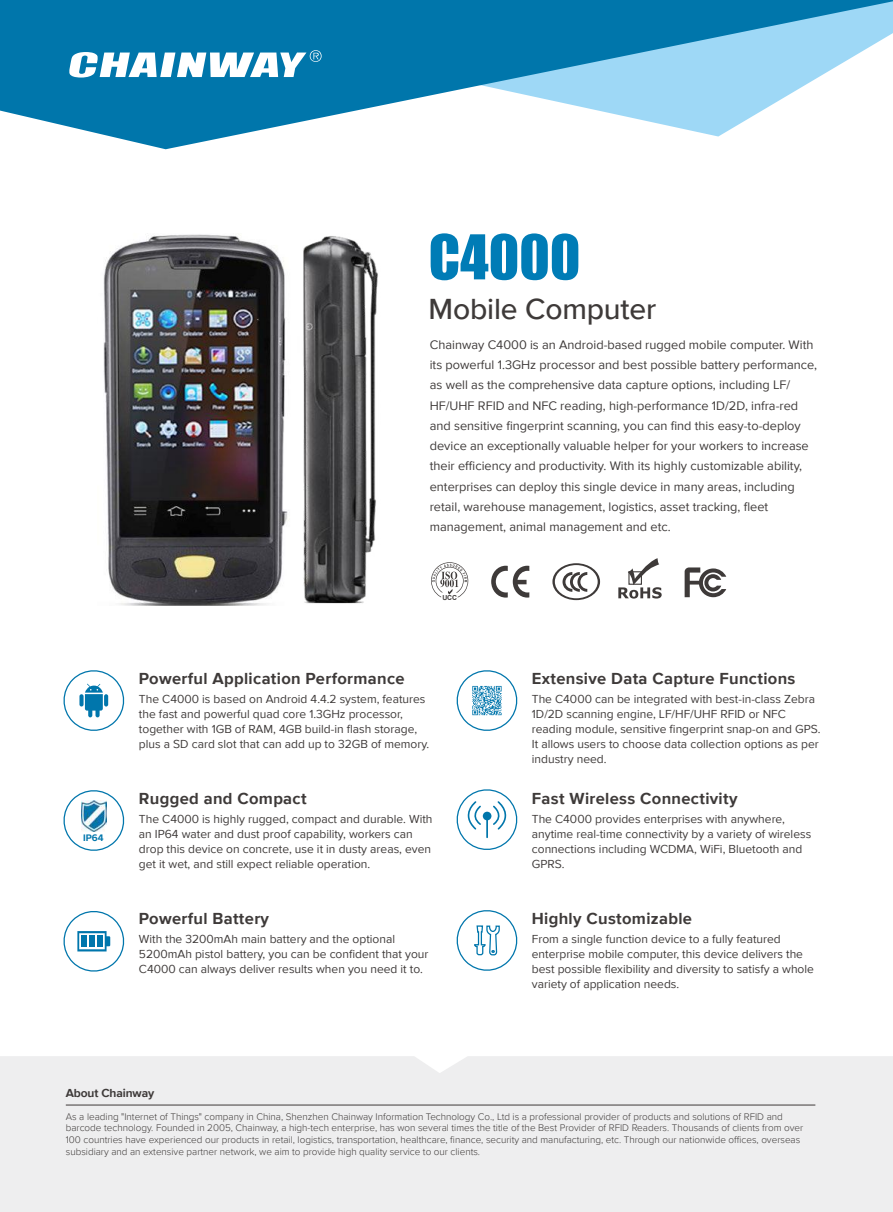
<style>
.page{position:relative;width:893px;height:1212px;background:#fff}
.page>*{position:absolute;margin:0;border:0;box-sizing:border-box;transform-origin:0 0}
.t1{font:57px "Impact";color:#007cb6}
.t2{font:500 30px "Proxima Nova";letter-spacing:-.005em;color:#3e3a39}
.t3{font:700 16.5px "Proxima Nova";letter-spacing:.02em;color:#3e3a39}
.t4{font:12.75px/20.2px "Proxima Nova";color:#3e3a39}
.t5{font:12px/15px "Proxima Nova";color:#3e3a39}
.t6{font:700 12px "Proxima Nova";letter-spacing:-.01em;color:#3e3a39}
.t7{font:300 9.9px/11.6px "Proxima Nova";color:#3e3a39}
.t8{font:700 9.75px "Proxima Nova";color:#0076ac}
.t9{font:700 6.9px "Arial";color:#3e3a39}
</style>
<div class="page">
<div style="left:0;top:1056px;width:893px;height:156px;background:#eeeeef"></div>
<hr style="left:66px;top:1105px;width:749px;height:1px;background:#3e3a39">
<svg style="left:0;top:0;width:893px;height:149px;fill:#0076ab"></svg>
<svg style="left:685px;top:567px;width:41px;height:30px"></svg>
<svg style="left:618px;top:558px;width:44px;height:41px"></svg>
<svg style="left:431px;top:562px;width:37px;height:36px"></svg>
<svg style="left:491px;top:566px;width:38px;height:31px"></svg>
<svg style="left:552px;top:563px;width:48px;height:37px"></svg>
<svg style="left:69px;top:50px;width:253px;height:28px"></svg>
<svg style="left:63px;top:670px;width:62px;height:61px"></svg>
<svg style="left:456px;top:910px;width:62px;height:61px"></svg>
<svg style="left:456px;top:670px;width:62px;height:61px"></svg>
<svg style="left:456px;top:789px;width:62px;height:61px"></svg>
<img style="left:103px;top:234px;width:275px;height:372px">
<svg style="left:63px;top:911px;width:62px;height:61px"></svg>
<div style="left:82px;top:935px;width:5px;height:12px;background:#0076ac"></div>
<div style="left:89px;top:935px;width:6px;height:12px;background:#0076ac"></div>
<div style="left:97px;top:935px;width:5px;height:12px;background:#0076ac"></div>
<svg style="left:63px;top:790px;width:62px;height:61px"></svg>
<img style="left:81px;top:800px;width:26px;height:31px">
<h1 class="t1" style="left:429px;top:213px;width:153px">C4000</h1>
<h2 class="t2" style="left:428px;top:286px;width:229px">Mobile Computer</h2>
<p class="t4" style="left:430px;top:334px;width:389px">Chainway C4000 is an Android-based rugged mobile computer. With its powerful 1.3GHz processor and best possible battery performance, as well as the comprehensive data capture options, including LF/ HF/UHF RFID and NFC reading, high-performance 1D/2D, infra-red and sensitive fingerprint scanning, you can find this easy-to-deploy device an exceptionally valuable helper for your workers to increase their efficiency and productivity. With its highly customizable ability, enterprises can deploy this single device in many areas, including retail, warehouse management, logistics, asset tracking, fleet management, animal management and etc.</p>
<p class="t8" style="left:83px;top:830px;width:22px">IP64</p>
<p class="t9" style="left:442px;top:593px;width:16px">UCC</p>
<h3 class="t3" style="left:139px;top:666px;width:267px">Powerful Application Performance</h3>
<p class="t5" style="left:139px;top:690px;width:292px">The C4000 is based on Android 4.4.2 system, features the fast and powerful quad core 1.3GHz processor, together with 1GB of RAM, 4GB build-in flash storage, plus a SD card slot that can add up to 32GB of memory.</p>
<h3 class="t3" style="left:139px;top:786px;width:169px">Rugged and Compact</h3>
<p class="t5" style="left:139px;top:810px;width:295px">The C4000 is highly rugged, compact and durable. With an IP64 water and dust proof capability, workers can drop this device on concrete, use it in dusty areas, even get it wet, and still expect reliable operation.</p>
<h3 class="t3" style="left:139px;top:906px;width:132px">Powerful Battery</h3>
<p class="t5" style="left:139px;top:930px;width:291px">With the 3200mAh main battery and the optional<br>5200mAh pistol battery, you can be confident that your<br>C4000 can always deliver results when you need it to.</p>
<h3 class="t3" style="left:532px;top:666px;width:265px">Extensive Data Capture Functions</h3>
<p class="t5" style="left:532px;top:691px;width:290px">The C4000 can be integrated with best-in-class Zebra 1D/2D scanning engine, LF/HF/UHF RFID or NFC reading module, sensitive fingerprint snap-on and GPS.<br>It allows users to choose data collection options as per industry need.</p>
<h3 class="t3" style="left:532px;top:786px;width:207px">Fast Wireless Connectivity</h3>
<p class="t5" style="left:532px;top:810px;width:281px">The C4000 provides enterprises with anywhere, anytime real-time connectivity by a variety of wireless connections including WCDMA, WiFi, Bluetooth and GPRS.</p>
<h3 class="t3" style="left:532px;top:906px;width:162px">Highly Customizable</h3>
<p class="t5" style="left:532px;top:930px;width:284px">From a single function device to a fully featured enterprise mobile computer, this device delivers the best possible flexibility and diversity to satisfy a whole variety of application needs.</p>
<p class="t6" style="left:66px;top:1084px;width:90px">About Chainway</p>
<p class="t7" style="left:66px;top:1110px;width:739px">As a leading "Internet of Things" company in China, Shenzhen Chainway Information Technology Co., Ltd is a professional provider of products and solutions of RFID and barcode technology. Founded in 2005, Chainway, a high-tech enterprise, has won several times the title of the Best Provider of RFID Readers. Thousands of clients from over 100 countries have experienced our products in retail, logistics, transportation, healthcare, finance, security and manufacturing, etc. Through our nationwide offices, overseas subsidiary and an extensive partner network, we aim to provide high quality service to our clients.</p>
</div>
